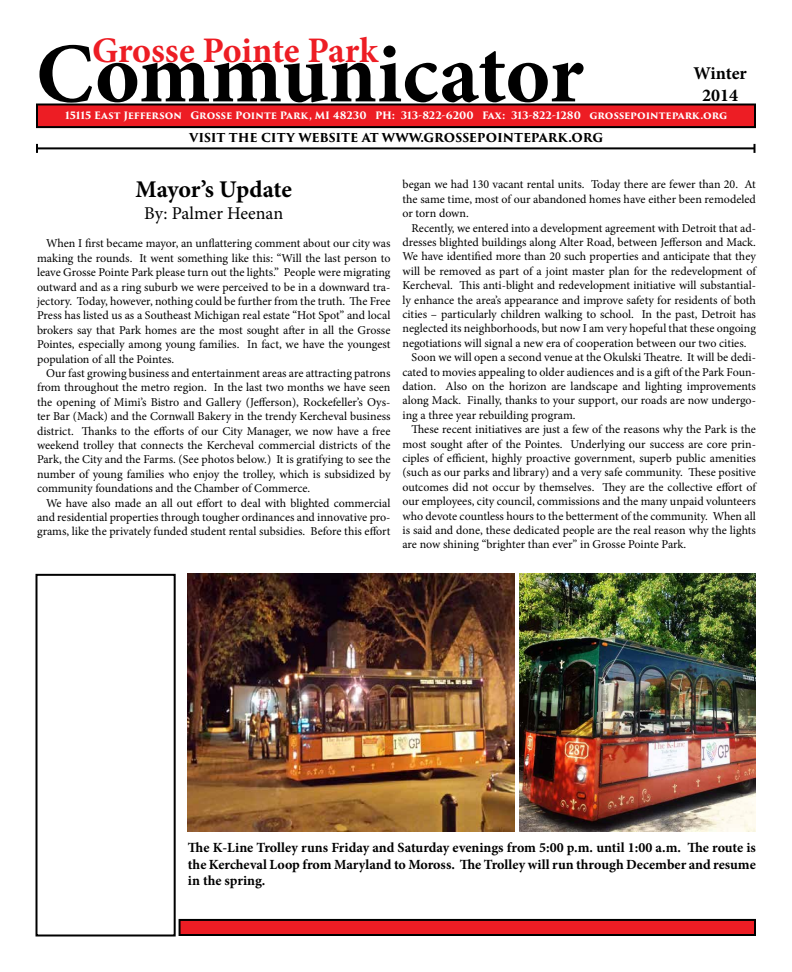
<style>
.page{position:relative;width:792px;height:972px;background:#fff}
.page>*{position:absolute;margin:0;border:0;box-sizing:border-box;transform-origin:0 0}
.t1{font:700 85px "Minion Pro";color:#000}
.t2{font:700 36px "Minion Pro";color:#ed1d24}
.t3{font:700 24px "Minion Pro";color:#000}
.t4{font:18px "Minion Pro";letter-spacing:-.005em;color:#000}
.t5{font:700 18px/21.6px "Minion Pro";color:#000;text-align:center}
.t6{font:700 14px/16.8px "Minion Pro";color:#000;text-align:justify}
.t7{font:12px/14.4px "Minion Pro";color:#000;text-align:justify}
.t8{font:700 12px "Trajan Pro 3";letter-spacing:-.005em;color:#000}
.t9{font:700 10px "Trajan Pro 3";color:#fff}
</style>
<div class="page">
<div style="left:37px;top:104px;width:718px;height:23px;background:#ed1d24"></div>
<div style="left:36px;top:104px;width:720px;height:24px;border:2px solid #000"></div>
<hr style="left:37px;top:147px;width:717px;height:2px;background:#000">
<svg style="left:36px;top:144px;width:2px;height:9px"></svg>
<svg style="left:754px;top:144px;width:2px;height:9px"></svg>
<div style="left:36px;top:574px;width:140px;height:362px;border:2px solid #000"></div>
<div style="left:180px;top:920px;width:575px;height:15px;background:#ed1d24"></div>
<div style="left:179px;top:919px;width:577px;height:17px;border:2px solid #000"></div>
<img style="left:188px;top:574px;width:327px;height:258px">
<img style="left:520px;top:574px;width:236px;height:258px">
<h2 class="t2" style="left:92px;top:25px;width:288px">Grosse Pointe Park</h2>
<h1 class="t1" style="left:36px;top:14px;width:549px">Communicator</h1>
<h3 class="t5" style="left:693px;top:63px;width:55px">Winter<br>2014</h3>
<p class="t9" style="left:65px;top:107px;width:664px">15115 East Jefferson Grosse Pointe Park, MI 48230 PH: 313-822-6200 Fax: 313-822-1280 grossepointepark.org</p>
<p class="t8" style="left:190px;top:129px;width:415px">VISIT THE CITY WEBSITE AT WWW.GROSSEPOINTEPARK.ORG</p>
<h3 class="t3" style="left:136px;top:172px;width:158px">Mayor’s Update</h3>
<h3 class="t4" style="left:144px;top:201px;width:140px">By: Palmer Heenan</h3>
<p class="t7" style="left:37px;top:236px;width:355px;text-indent:9px">When I first became mayor, an unflattering comment about our city was making the rounds. It went something like this: “Will the last person to leave Grosse Pointe Park please turn out the lights.” People were migrating outward and as a ring suburb we were perceived to be in a downward tra&shy;jectory. Today, however, nothing could be further from the truth. The Free Press has listed us as a Southeast Michigan real estate “Hot Spot” and local brokers say that Park homes are the most sought after in all the Grosse Pointes, especially among young families. In fact, we have the youngest population of all the Pointes.</p>
<p class="t7" style="left:37px;top:366px;width:355px;text-indent:9px">Our fast growing business and entertainment areas are attracting patrons from throughout the metro region. In the last two months we have seen the opening of Mimi’s Bistro and Gallery (Jefferson), Rockefeller’s Oys&shy;ter Bar (Mack) and the Cornwall Bakery in the trendy Kercheval business district. Thanks to the efforts of our City Manager, we now have a free weekend trolley that connects the Kercheval commercial districts of the Park, the City and the Farms. (See photos below.) It is gratifying to see the number of young families who enjoy the trolley, which is subsidized by community foundations and the Chamber of Commerce.</p>
<p class="t7" style="left:37px;top:496px;width:355px;text-indent:9px">We have also made an all out effort to deal with blighted commercial and residential properties through tougher ordinances and innovative pro&shy;grams, like the privately funded student rental subsidies. Before this effort</p>
<p class="t7" style="left:402px;top:177px;width:355px">began we had 130 vacant rental units. Today there are fewer than 20. At the same time, most of our abandoned homes have either been remodeled or torn down.</p>
<p class="t7" style="left:411px;top:221px;width:346px">Recently, we entered into a development agreement with Detroit that ad-</p>
<p class="t7" style="left:402px;top:235px;width:355px">dresses blighted buildings along Alter Road, between Jefferson and Mack.</p>
<p class="t7" style="left:402px;top:249px;width:355px">We have identified more than 20 such properties and anticipate that they</p>
<p class="t7" style="left:402px;top:264px;width:355px">will be removed as part of a joint master plan for the redevelopment of</p>
<p class="t7" style="left:402px;top:278px;width:355px">Kercheval. This anti-blight and redevelopment initiative will substantial-</p>
<p class="t7" style="left:402px;top:293px;width:355px">ly enhance the area’s appearance and improve safety for residents of both</p>
<p class="t7" style="left:402px;top:307px;width:355px">cities – particularly children walking to school. In the past, Detroit has</p>
<p class="t7" style="left:402px;top:321px;width:355px">neglected its neighborhoods, but now I am very hopeful that these ongoing</p>
<p class="t7" style="left:402px;top:336px;width:346px">negotiations will signal a new era of cooperation between our two cities.</p>
<p class="t7" style="left:411px;top:350px;width:346px">Soon we will open a second venue at the Okulski Theatre. It will be dedi-</p>
<p class="t7" style="left:402px;top:365px;width:355px">cated to movies appealing to older audiences and is a gift of the Park Foun-</p>
<p class="t7" style="left:402px;top:379px;width:355px">dation. Also on the horizon are landscape and lighting improvements</p>
<p class="t7" style="left:402px;top:393px;width:355px">along Mack. Finally, thanks to your support, our roads are now undergo-</p>
<p class="t7" style="left:402px;top:408px;width:175px">ing a three year rebuilding program.</p>
<p class="t7" style="left:411px;top:422px;width:346px">These recent initiatives are just a few of the reasons why the Park is the</p>
<p class="t7" style="left:402px;top:437px;width:355px">most sought after of the Pointes. Underlying our success are core prin-</p>
<p class="t7" style="left:402px;top:451px;width:355px">ciples of efficient, highly proactive government, superb public amenities</p>
<p class="t7" style="left:402px;top:465px;width:355px">(such as our parks and library) and a very safe community. These positive</p>
<p class="t7" style="left:402px;top:480px;width:355px">outcomes did not occur by themselves. They are the collective effort of</p>
<p class="t7" style="left:402px;top:494px;width:355px">our employees, city council, commissions and the many unpaid volunteers</p>
<p class="t7" style="left:402px;top:509px;width:355px">who devote countless hours to the betterment of the community. When all</p>
<p class="t7" style="left:402px;top:523px;width:355px">is said and done, these dedicated people are the real reason why the lights</p>
<p class="t7" style="left:402px;top:537px;width:285px">are now shining “brighter than ever” in Grosse Pointe Park.</p>
<p class="t6" style="left:188px;top:839px;width:570px">The K-Line Trolley runs Friday and Saturday evenings from 5:00 p.m. until 1:00 a.m. The route is the Kercheval Loop from Maryland to Moross. The Trolley will run through December and resume in the spring.</p>
</div>
